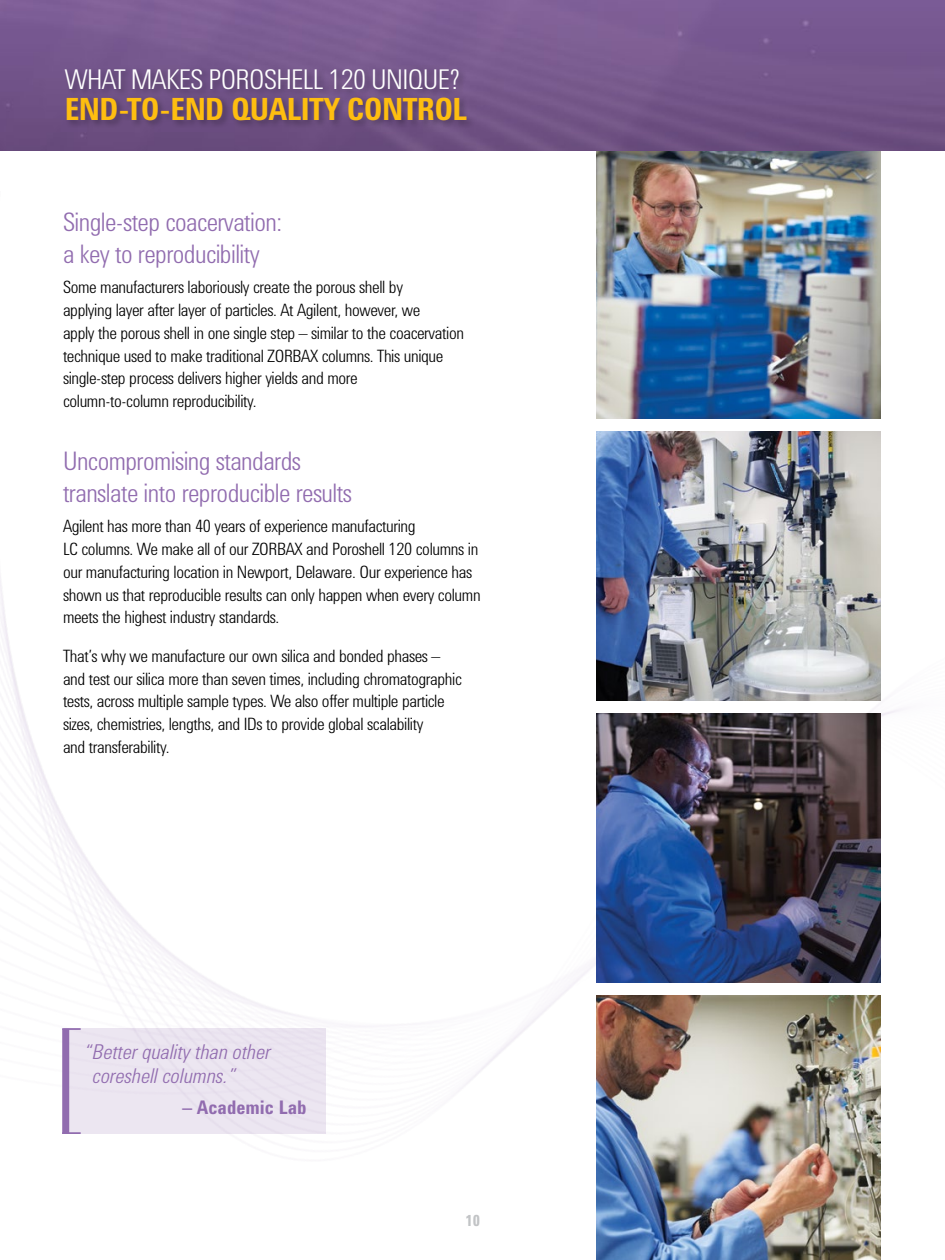
<style>
.page{position:relative;width:945px;height:1260px;background:#fff}
.page>*{position:absolute;margin:0;border:0;box-sizing:border-box;transform-origin:0 0}
.t1{font:700 31.5px "Agilent Condensed CFF";letter-spacing:-.02em;color:#febe10}
.t2{font:300 28px "Agilent Condensed CFF";letter-spacing:-.02em;color:#fff}
.t3{font:300 26.25px/31.5px "Agilent Condensed CFF";letter-spacing:-.02em;color:#916caf}
.t4{font:italic 300 21px/24.5px "Agilent Condensed CFF";color:#916caf}
.t5{font:700 19.25px "Agilent Condensed CFF";color:#916caf}
.t6{font:300 17.5px/22.8px "Agilent Condensed CFF";letter-spacing:-.02em;color:#000}
.t7{font:700 15.75px "Agilent Condensed CFF";color:#c2c4c6}
</style>
<div class="page">
<img style="left:0;top:151px;width:902px;height:941px">
<img style="left:596px;top:432px;width:285px;height:269px">
<img style="left:596px;top:714px;width:285px;height:269px">
<img style="left:596px;top:996px;width:285px;height:264px">
<div style="left:64px;top:1028px;width:262px;height:106px;background:#ece6f1"></div>
<div style="left:62px;top:1029px;width:7px;height:105px;background:#916caf"></div>
<svg style="left:62px;top:1028px;width:19px;height:2px"></svg>
<svg style="left:62px;top:1132px;width:19px;height:2px"></svg>
<img style="left:0;top:0;width:945px;height:151px">
<div style="left:63px;top:67px;width:412px;height:62px;background:#000;opacity:.25"></div>
<h2 class="t2" style="left:65px;top:58px;width:397px">WHAT MAKES POROSHELL 120 UNIQUE?</h2>
<h1 class="t1" style="left:65px;top:85px;width:404px">END-TO-END QUALITY CONTROL</h1>
<h3 class="t3" style="left:63px;top:204px;width:221px">Single-step coacervation: a key to reproducibility</h3>
<p class="t6" style="left:63px;top:275px;width:403px">Some manufacturers laboriously create the porous shell by<br>applying layer after layer of particles. At Agilent, however, we<br>apply the porous shell in one single step – similar to the coacervation technique used to make traditional ZORBAX columns. This unique single-step process delivers higher yields and more column-to-column reproducibility.</p>
<h3 class="t3" style="left:63px;top:443px;width:290px">Uncompromising standards translate into reproducible results</h3>
<p class="t6" style="left:63px;top:514px;width:419px">Agilent has more than 40 years of experience manufacturing<br>LC columns. We make all of our ZORBAX and Poroshell 120 columns in our manufacturing location in Newport, Delaware. Our experience has shown us that reproducible results can only happen when every column meets the highest industry standards.</p>
<p class="t6" style="left:63px;top:643px;width:400px">That’s why we manufacture our own silica and bonded phases – and test our silica more than seven times, including chromatographic tests, across multiple sample types. We also offer multiple particle sizes, chemistries, lengths, and IDs to provide global scalability<br>and transferability.</p>
<p class="t4" style="left:93px;top:1038px;width:180px;text-indent:-9px">“Better quality than other coreshell columns.”</p>
<p class="t5" style="left:182px;top:1093px;width:126px">– Academic Lab</p>
<p class="t7" style="left:465px;top:1208px;width:16px">10</p>
</div>
